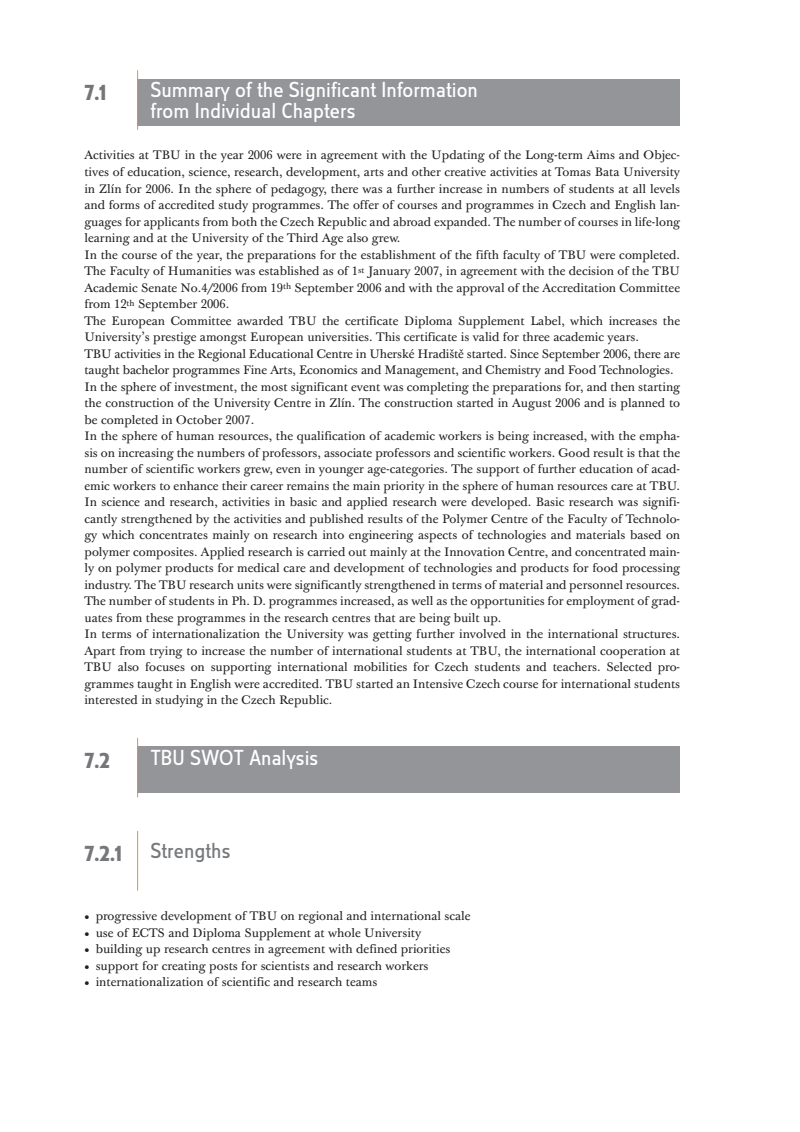
<style>
.page{position:relative;width:800px;height:1132px;background:#fff}
.page>*{position:absolute;margin:0;border:0;box-sizing:border-box;transform-origin:0 0}
.t1{font:21px/21px "Berlin CE";color:#fff}
.t2{font:21px "Berlin CE";color:#76787b}
.t3{font:700 21px "Berlin CE";color:#757679}
.t4{font:700 21px "Berlin CE";color:#76787b}
.t5{font:12px/16.5px "J Baskerville Tx NCE";color:#231f20}
</style>
<div class="page">
<div style="left:138px;top:79px;width:542px;height:46px;background:#939598"></div>
<hr style="left:137px;top:70px;width:1px;height:60px;background:#f58932">
<div style="left:138px;top:746px;width:542px;height:46px;background:#939598"></div>
<hr style="left:137px;top:737px;width:1px;height:60px;background:#f58932">
<hr style="left:137px;top:830px;width:1px;height:60px;background:#f58932">
<h1 class="t3" style="left:84px;top:85px;width:24px">7.1</h1>
<h1 class="t1" style="left:150px;top:81px;width:329px">Summary of the Significant Information from Individual Chapters</h1>
<p class="t5" style="left:84px;top:148px;width:597px">Activities at TBU in the year 2006 were in agreement with the Updating of the Long-term Aims and Objec&shy;tives of education, science, research, development, arts and other creative activities at Tomas Bata University in Zlín for 2006. In the sphere of pedagogy, there was a further increase in numbers of students at all levels and forms of accredited study programmes. The offer of courses and programmes in Czech and English lan&shy;guages for applicants from both the Czech Republic and abroad expanded. The number of courses in life-long learning and at the University of the Third Age also grew.<br>In the course of the year, the preparations for the establishment of the fifth faculty of TBU were completed.<br>The Faculty of Humanities was established as of 1<sup>st</sup> January 2007, in agreement with the decision of the TBU Academic Senate No.4/2006 from 19<sup>th</sup> September 2006 and with the approval of the Accreditation Committee from 12<sup>th</sup> September 2006.<br>The European Committee awarded TBU the certificate Diploma Supplement Label, which increases the University’s prestige amongst European universities. This certificate is valid for three academic years.<br>TBU activities in the Regional Educational Centre in Uherské Hradiště started. Since September 2006, there are taught bachelor programmes Fine Arts, Economics and Management, and Chemistry and Food Technologies.<br>In the sphere of investment, the most significant event was completing the preparations for, and then starting the construction of the University Centre in Zlín. The construction started in August 2006 and is planned to be completed in October 2007.<br>In the sphere of human resources, the qualification of academic workers is being increased, with the empha&shy;sis on increasing the numbers of professors, associate professors and scientific workers. Good result is that the number of scientific workers grew, even in younger age-categories. The support of further education of acad&shy;emic workers to enhance their career remains the main priority in the sphere of human resources care at TBU.<br>In science and research, activities in basic and applied research were developed. Basic research was signifi&shy;cantly strengthened by the activities and published results of the Polymer Centre of the Faculty of Technolo&shy;gy which concentrates mainly on research into engineering aspects of technologies and materials based on polymer composites. Applied research is carried out mainly at the Innovation Centre, and concentrated main&shy;ly on polymer products for medical care and development of technologies and products for food processing industry. The TBU research units were significantly strengthened in terms of material and personnel resources.<br>The number of students in Ph. D. programmes increased, as well as the opportunities for employment of grad&shy;uates from these programmes in the research centres that are being built up.<br>In terms of internationalization the University was getting further involved in the international structures.<br>Apart from trying to increase the number of international students at TBU, the international cooperation at TBU also focuses on supporting international mobilities for Czech students and teachers. Selected pro&shy;grammes taught in English were accredited. TBU started an Intensive Czech course for international students interested in studying in the Czech Republic.</p>
<h1 class="t3" style="left:84px;top:752px;width:27px">7.2</h1>
<h1 class="t1" style="left:150px;top:748px;width:169px">TBU SWOT Analysis</h1>
<h1 class="t4" style="left:84px;top:845px;width:39px">7.2.1</h1>
<h1 class="t2" style="left:150px;top:842px;width:82px">Strengths</h1>
<p class="t5" style="left:84px;top:909px;width:387px">• progressive development of TBU on regional and international scale</p>
<p class="t5" style="left:84px;top:925px;width:338px">• use of ECTS and Diploma Supplement at whole University</p>
<p class="t5" style="left:84px;top:942px;width:367px">• building up research centres in agreement with defined priorities</p>
<p class="t5" style="left:84px;top:958px;width:345px">• support for creating posts for scientists and research workers</p>
<p class="t5" style="left:84px;top:975px;width:294px">• internationalization of scientific and research teams</p>
</div>
